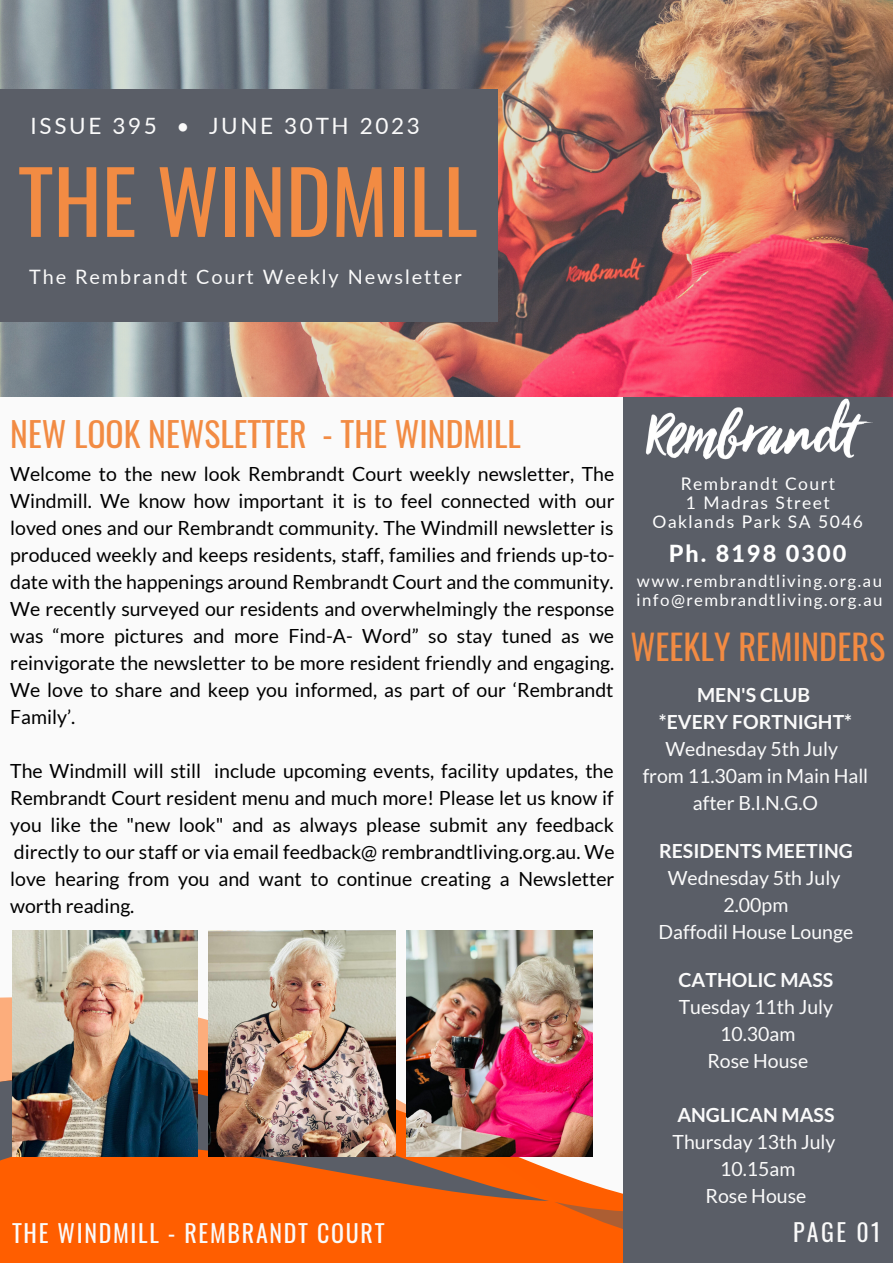
<style>
.page{position:relative;width:893px;height:1264px;background:#fff}
.page>*{position:absolute;margin:0;border:0;box-sizing:border-box;transform-origin:0 0}
.t1{font:85.95px "Oswald";color:#f28b43}
.t2{font:34.2px "Oswald";color:#f28b43}
.t3{font:33.75px "Oswald";color:#f28b43}
.t4{font:24px "Oswald";letter-spacing:.07em;color:#fafafa}
.t5{font:800 23.4px "Lato";letter-spacing:.085em;color:#fff}
.t6{font:22.5px "Lato";letter-spacing:.12em;color:#fafafa}
.t7{font:19.8px "Lato";letter-spacing:.095em;color:#fafafa}
.t8{font:19.5px/27px "Lato";color:#000;text-align:justify}
.t9{font:19.5px "Lato";color:#fafafa}
.t10{font:700 19.5px "Lato";color:#fafafa}
.t11{font:17.4px "Lato";letter-spacing:.085em;color:#fff}
.t12{font:16.8px/19px "Lato";letter-spacing:.085em;color:#fff}
</style>
<div class="page">
<div style="left:0;top:0;width:892px;height:1262px;background:#fafafa"></div>
<div style="left:0;top:984px;width:593px;height:278px;background:#ff5e00"></div>
<svg style="left:0;top:991px;width:554px;height:211px"></svg>
<svg style="left:0;top:1038px;width:549px;height:162px;background:#da6420"></svg>
<svg style="left:554px;top:1136px;width:68px;height:126px"></svg>
<div style="left:622px;top:362px;width:270px;height:900px;background:#5a5e67"></div>
<img style="left:0;top:0;width:892px;height:396px">
<div style="left:0;top:89px;width:498px;height:233px;background:#5a5e67"></div>
<img style="left:632px;top:383px;width:254px;height:77px">
<img style="left:12px;top:930px;width:186px;height:226px">
<img style="left:209px;top:930px;width:186px;height:226px">
<img style="left:407px;top:930px;width:185px;height:226px">
<p class="t6" style="left:31px;top:112px;width:391px">ISSUE 395 • JUNE 30TH 2023</p>
<p class="t1" style="left:18px;top:134px;width:461px">THE WINDMILL</p>
<p class="t7" style="left:29px;top:264px;width:434px">The Rembrandt Court Weekly Newsletter</p>
<p class="t3" style="left:10px;top:408px;width:512px">NEW LOOK NEWSLETTER - THE WINDMILL</p>
<p class="t8" style="left:10px;top:460px;width:606px">Welcome to the new look Rembrandt Court weekly newsletter, The Windmill. We know how important it is to feel connected with our loved ones and our Rembrandt community. The Windmill newsletter is produced weekly and keeps residents, staff, families and friends up-to&shy;date with the happenings around Rembrandt Court and the community.<br>We recently surveyed our residents and overwhelmingly the response was “more pictures and more Find-A- Word” so stay tuned as we reinvigorate the newsletter to be more resident friendly and engaging.<br>We love to share and keep you informed, as part of our ‘Rembrandt Family’.</p>
<p class="t8" style="left:10px;top:756px;width:606px">The Windmill will still include upcoming events, facility updates, the Rembrandt Court resident menu and much more! Please let us know if you like the "new look" and as always please submit any feedback directly to our staff or via email feedback@ rembrandtliving.org.au. We love hearing from you and want to continue creating a Newsletter worth reading.</p>
<p class="t11" style="left:680px;top:473px;width:156px">Rembrandt Court</p>
<p class="t11" style="left:685px;top:492px;width:145px">1 Madras Street</p>
<p class="t11" style="left:652px;top:511px;width:212px">Oaklands Park SA 5046</p>
<p class="t5" style="left:668px;top:539px;width:179px">Ph. 8198 0300</p>
<p class="t12" style="left:636px;top:571px;width:247px">www.rembrandtliving.org.au info@rembrandtliving.org.au</p>
<p class="t2" style="left:630px;top:620px;width:256px">WEEKLY REMINDERS</p>
<p class="t10" style="left:697px;top:682px;width:114px">MEN'S CLUB</p>
<p class="t10" style="left:659px;top:709px;width:195px">*EVERY FORTNIGHT*</p>
<p class="t9" style="left:665px;top:736px;width:174px">Wednesday 5th July</p>
<p class="t9" style="left:642px;top:763px;width:227px">from 11.30am in Main Hall</p>
<p class="t9" style="left:692px;top:790px;width:127px">after B.I.N.G.O</p>
<p class="t10" style="left:659px;top:839px;width:195px">RESIDENTS MEETING</p>
<p class="t9" style="left:667px;top:866px;width:174px">Wednesday 5th July</p>
<p class="t9" style="left:723px;top:893px;width:66px">2.00pm</p>
<p class="t9" style="left:658px;top:919px;width:196px">Daffodil House Lounge</p>
<p class="t10" style="left:678px;top:967px;width:156px">CATHOLIC MASS</p>
<p class="t9" style="left:678px;top:994px;width:156px">Tuesday 11th July</p>
<p class="t9" style="left:720px;top:1021px;width:77px">10.30am</p>
<p class="t9" style="left:707px;top:1048px;width:102px">Rose House</p>
<p class="t10" style="left:677px;top:1102px;width:159px">ANGLICAN MASS</p>
<p class="t9" style="left:672px;top:1129px;width:164px">Thursday 13th July</p>
<p class="t9" style="left:720px;top:1156px;width:77px">10.15am</p>
<p class="t9" style="left:705px;top:1183px;width:102px">Rose House</p>
<p class="t4" style="left:12px;top:1214px;width:374px">THE WINDMILL - REMBRANDT COURT</p>
<p class="t4" style="left:793px;top:1213px;width:89px">PAGE 01</p>
</div>
